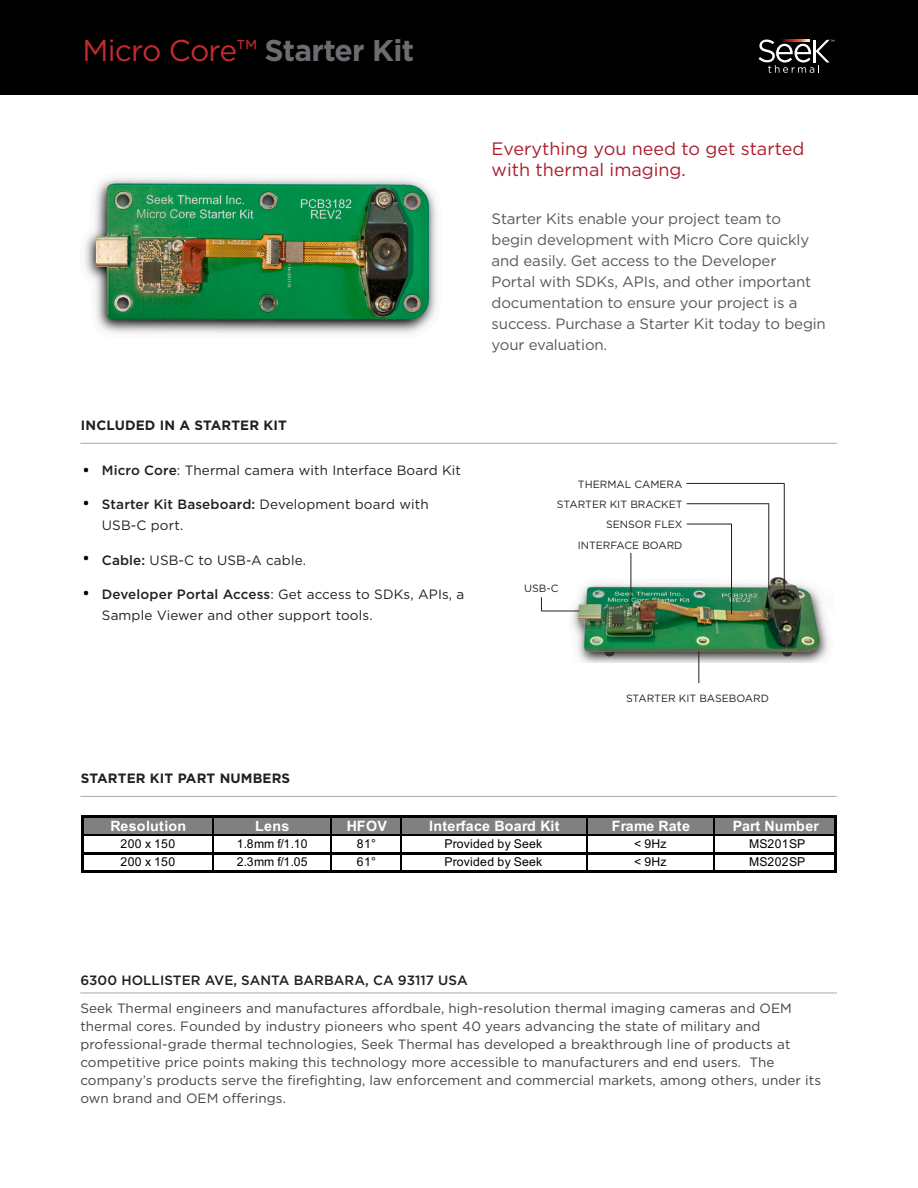
<style>
.page{position:relative;width:918px;height:1188px;background:#fff}
.page>*{position:absolute;margin:0;border:0;box-sizing:border-box;transform-origin:0 0}
.t1{font:30px "Gotham HTF";letter-spacing:-.025em;color:#c62a2c}
.t2{font:18px/21px "Gotham HTF";color:#ab1e2c}
.t3{font:15px/21px "Gotham HTF";letter-spacing:-.01em;color:#57585a}
.t4{font:700 14.25px "Arial";letter-spacing:.015em;color:#fff}
.t5{font:13.5px/18px "Gotham HTF";letter-spacing:.005em;color:#48413f}
.t6{font:13.5px/21px "Gotham HTF";letter-spacing:.01em;color:#231f20}
.t7{font:700 13.5px "Gotham HTF";letter-spacing:.01em;color:#231f20}
.t8{font:500 13.5px "Gotham HTF";letter-spacing:.005em;color:#231f20}
.t9{font:12.3px "Arial";letter-spacing:.025em;color:#000}
.t10{font:10.5px "Gotham HTF";color:#231f20}
.s1{font-weight:700;color:#6c6d70}
.s2{font-weight:500}
</style>
<div class="page">
<img style="left:570px;top:561px;width:259px;height:102px">
<div style="left:0;top:0;width:918px;height:94px;background:#000"></div>
<svg style="left:759px;top:40px;width:75px;height:33px"></svg>
<hr style="left:80px;top:993px;width:757px;height:1px;background:#a8a9ad">
<hr style="left:80px;top:443px;width:757px;height:1px;background:#a8a9ad">
<hr style="left:686px;top:483px;width:98px;height:1px;background:#231f20">
<hr style="left:687px;top:503px;width:82px;height:1px;background:#231f20">
<hr style="left:687px;top:524px;width:45px;height:1px;background:#231f20">
<hr style="left:731px;top:524px;width:1px;height:90px;background:#231f20">
<hr style="left:631px;top:553px;width:1px;height:53px;background:#231f20">
<hr style="left:542px;top:611px;width:37px;height:1px;background:#231f20">
<hr style="left:699px;top:652px;width:1px;height:31px;background:#231f20">
<svg style="left:541px;top:597px;width:1px;height:14px"></svg>
<svg style="left:83px;top:467px;width:6px;height:6px"></svg>
<svg style="left:83px;top:500px;width:6px;height:6px"></svg>
<svg style="left:83px;top:555px;width:6px;height:6px"></svg>
<svg style="left:83px;top:590px;width:6px;height:6px"></svg>
<hr style="left:80px;top:796px;width:757px;height:1px;background:#a8a9ad">
<img style="left:84px;top:177px;width:353px;height:157px">
<div style="left:84px;top:817px;width:753px;height:19px;background:#808080"></div>
<hr style="left:212px;top:817px;width:1px;height:35px;background:#000">
<hr style="left:330px;top:817px;width:2px;height:35px;background:#000">
<hr style="left:401px;top:817px;width:1px;height:35px;background:#000">
<hr style="left:586px;top:817px;width:1px;height:35px;background:#000">
<hr style="left:714px;top:817px;width:1px;height:35px;background:#000">
<hr style="left:82px;top:815px;width:2px;height:57px;background:#000">
<svg style="left:212px;top:854px;width:1px;height:16px"></svg>
<svg style="left:330px;top:854px;width:2px;height:16px"></svg>
<svg style="left:401px;top:854px;width:1px;height:16px"></svg>
<svg style="left:586px;top:854px;width:1px;height:16px"></svg>
<svg style="left:714px;top:854px;width:1px;height:16px"></svg>
<hr style="left:835px;top:817px;width:2px;height:55px;background:#000">
<hr style="left:84px;top:815px;width:753px;height:2px;background:#000">
<hr style="left:84px;top:835px;width:751px;height:1px;background:#000">
<hr style="left:84px;top:852px;width:753px;height:2px;background:#000">
<hr style="left:84px;top:870px;width:753px;height:2px;background:#000">
<hr style="left:769px;top:504px;width:1px;height:86px;background:#231f20">
<hr style="left:784px;top:484px;width:1px;height:113px;background:#231f20">
<p class="t1" style="left:82px;top:33px;width:333px">Micro Core™ <span class="s1">Starter Kit</span></p>
<p class="t7" style="left:81px;top:418px;width:208px">INCLUDED IN A STARTER KIT</p>
<p class="t6" style="left:102px;top:459px;width:361px"><span class="s2">Micro Core</span>: Thermal camera with Interface Board Kit</p>
<p class="t6" style="left:102px;top:494px;width:328px"><span class="s2">Starter Kit Baseboard:</span> Development board with<br>USB-C port.</p>
<p class="t6" style="left:102px;top:549px;width:206px"><span class="s2">Cable:</span> USB-C to USB-A cable.</p>
<p class="t6" style="left:102px;top:584px;width:364px"><span class="s2">Developer Portal Access</span>: Get access to SDKs, APIs, a<br>Sample Viewer and other support tools.</p>
<p class="t2" style="left:492px;top:138px;width:314px">Everything you need to get started with thermal imaging.</p>
<p class="t3" style="left:492px;top:208px;width:336px">Starter Kits enable your project team to begin development with Micro Core quickly and easily. Get access to the Developer<br>Portal with SDKs, APIs, and other important documentation to ensure your project is a success. Purchase a Starter Kit today to begin your evaluation.</p>
<p class="t10" style="left:578px;top:478px;width:106px">THERMAL CAMERA</p>
<p class="t10" style="left:606px;top:518px;width:78px">SENSOR FLEX</p>
<p class="t10" style="left:557px;top:498px;width:127px">STARTER KIT BRACKET</p>
<p class="t10" style="left:524px;top:582px;width:36px">USB-C</p>
<p class="t10" style="left:578px;top:539px;width:106px">INTERFACE BOARD</p>
<p class="t10" style="left:626px;top:693px;width:145px">STARTER KIT BASEBOARD</p>
<p class="t7" style="left:81px;top:771px;width:211px">STARTER KIT PART NUMBERS</p>
<p class="t4" style="left:110px;top:816px;width:77px">Resolution</p>
<p class="t4" style="left:255px;top:816px;width:36px">Lens</p>
<p class="t4" style="left:347px;top:816px;width:42px">HFOV</p>
<p class="t4" style="left:429px;top:816px;width:132px">Interface Board Kit</p>
<p class="t4" style="left:612px;top:816px;width:80px">Frame Rate</p>
<p class="t9" style="left:121px;top:835px;width:56px">200 x 150</p>
<p class="t9" style="left:237px;top:835px;width:73px">1.8mm f/1.10</p>
<p class="t9" style="left:357px;top:835px;width:21px">81°</p>
<p class="t9" style="left:445px;top:835px;width:99px">Provided by Seek</p>
<p class="t9" style="left:634px;top:835px;width:34px">&lt; 9Hz</p>
<p class="t9" style="left:749px;top:835px;width:58px">MS201SP</p>
<p class="t9" style="left:121px;top:854px;width:56px">200 x 150</p>
<p class="t9" style="left:237px;top:854px;width:73px">2.3mm f/1.05</p>
<p class="t9" style="left:357px;top:854px;width:21px">61°</p>
<p class="t9" style="left:445px;top:854px;width:99px">Provided by Seek</p>
<p class="t9" style="left:634px;top:854px;width:34px">&lt; 9Hz</p>
<p class="t9" style="left:749px;top:854px;width:58px">MS202SP</p>
<p class="t4" style="left:733px;top:816px;width:88px">Part Number</p>
<p class="t8" style="left:80px;top:972px;width:389px">6300 HOLLISTER AVE, SANTA BARBARA, CA 93117 USA</p>
<p class="t5" style="left:80px;top:999px;width:742px">Seek Thermal engineers and manufactures affordbale, high-resolution thermal imaging cameras and OEM thermal cores. Founded by industry pioneers who spent 40 years advancing the state of military and professional-grade thermal technologies, Seek Thermal has developed a breakthrough line of products at competitive price points making this technology more accessible to manufacturers and end users. The company’s products serve the firefighting, law enforcement and commercial markets, among others, under its own brand and OEM offerings.</p>
</div>
